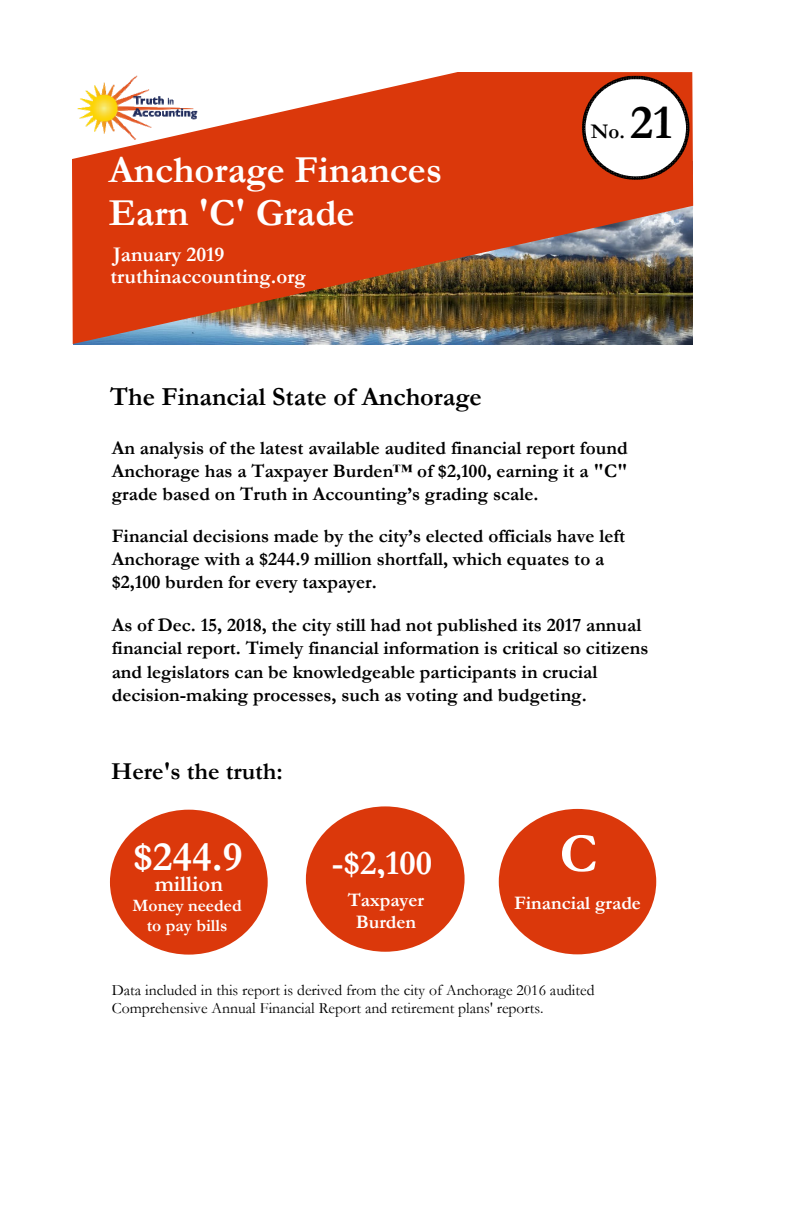
<style>
.page{position:relative;width:792px;height:1224px;background:#fff}
.page>*{position:absolute;margin:0;border:0;box-sizing:border-box;transform-origin:0 0}
.t1{font:700 56px "Garamond";color:#fff}
.t2{font:700 49px "Garamond";color:#000}
.t3{font:700 42px "Garamond";color:#fff}
.t4{font:700 38.4px/43.2px "Garamond";color:#fff}
.t5{font:700 35px "Garamond";color:#fff}
.t6{font:700 26.2px "Garamond";color:#000}
.t7{font:700 24.4px "Garamond";color:#000}
.t8{font:700 22.8px "Garamond";color:#fff}
.t9{font:700 21px/22.6px "Garamond";color:#fff}
.t10{font:700 21px "Garamond";color:#000}
.t11{font:700 19.2px/23.4px "Garamond";color:#000}
.t12{font:700 19.2px/21.6px "Garamond";color:#fff;text-align:center}
.t13{font:700 17.4px/19.6px "Garamond";color:#fff;text-align:center}
.t14{font:15.8px/17.6px "Garamond";color:#000}
</style>
<div class="page">
<img style="left:72px;top:72px;width:621px;height:272px">
<div style="left:110px;top:810px;width:158px;height:145px;background:#db380b;border-radius:50%"></div>
<div style="left:306px;top:806px;width:159px;height:146px;background:#db380b;border-radius:50%"></div>
<div style="left:499px;top:809px;width:157px;height:145px;background:#db380b;border-radius:50%"></div>
<img style="left:76px;top:74px;width:122px;height:67px">
<img style="left:582px;top:74px;width:108px;height:107px">
<p class="t4" style="left:109px;top:148px;width:335px">Anchorage Finances<br>Earn 'C' Grade</p>
<p class="t9" style="left:111px;top:243px;width:197px">January 2019 truthinaccounting.org</p>
<p class="t6" style="left:110px;top:378px;width:373px">The Financial State of Anchorage</p>
<p class="t2" style="left:630px;top:90px;width:44px">21</p>
<p class="t10" style="left:591px;top:117px;width:36px">No.</p>
<p class="t11" style="left:112px;top:436px;width:517px;text-align:justify">An analysis of the latest available audited financial report found Anchorage has a Taxpayer Burden™ of $2,100, earning it a "C" grade based on Truth in Accounting’s grading scale.</p>
<p class="t11" style="left:112px;top:524px;width:515px">Financial decisions made by the city’s elected officials have left<br>Anchorage with a $244.9 million shortfall, which equates to a $2,100 burden for every taxpayer.</p>
<p class="t11" style="left:112px;top:613px;width:538px">As of Dec. 15, 2018, the city still had not published its 2017 annual financial report. Timely financial information is critical so citizens and legislators can be knowledgeable participants in crucial decision-making processes, such as voting and budgeting.</p>
<p class="t7" style="left:111px;top:754px;width:173px">Here's the truth:</p>
<p class="t3" style="left:133px;top:829px;width:111px">$244.9</p>
<p class="t8" style="left:155px;top:868px;width:70px">million</p>
<p class="t13" style="left:133px;top:896px;width:111px">Money needed to pay bills</p>
<p class="t5" style="left:332px;top:839px;width:102px">-$2,100</p>
<p class="t12" style="left:348px;top:889px;width:78px">Taxpayer<br>Burden</p>
<p class="t1" style="left:559px;top:816px;width:39px">C</p>
<p class="t12" style="left:514px;top:892px;width:128px">Financial grade</p>
<p class="t14" style="left:112px;top:981px;width:484px">Data included in this report is derived from the city of Anchorage 2016 audited<br>Comprehensive Annual Financial Report and retirement plans' reports.</p>
</div>
